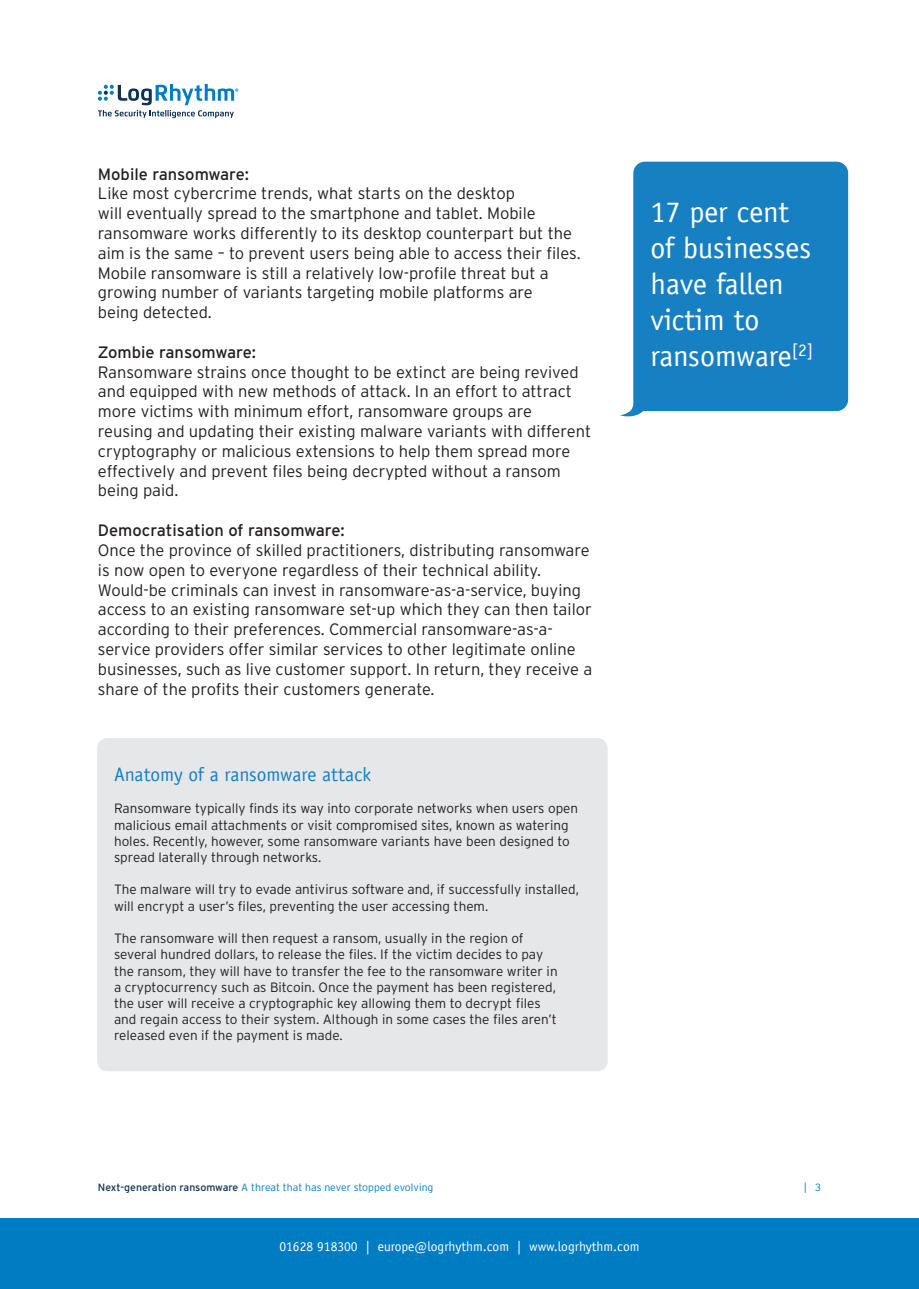
<style>
.page{position:relative;width:919px;height:1289px;background:#fff}
.page>*{position:absolute;margin:0;border:0;box-sizing:border-box;transform-origin:0 0}
.t1{font:30px/36px "Officina Sans LT";color:#fff}
.t2{font:19.5px "Officina Sans LT";color:#1680c3}
.t3{font:300 16.5px/19.8px "Interstate";color:#231f20}
.t4{font:16.5px "Interstate";color:#231f20}
.t5{font:300 13.5px/16.2px "Interstate";color:#231f20}
.t6{font:13.5px "Officina Sans LT";color:#fff}
.t7{font:300 10.5px "Interstate";color:#007cc2}
.s1{font-weight:400;color:#0f3054}
</style>
<div class="page">
<div style="left:0;top:1217px;width:918px;height:71px;background:#007cc2"></div>
<svg style="left:98px;top:84px;width:140px;height:34px"></svg>
<svg style="left:620px;top:403px;width:32px;height:14px"></svg>
<div style="left:633px;top:162px;width:215px;height:249px;background:#1680c3;border-radius:12px"></div>
<div style="left:97px;top:738px;width:510px;height:333px;background:#e6e7e9;border-radius:11px"></div>
<p class="t4" style="left:98px;top:164px;width:153px">Mobile ransomware:</p>
<p class="t3" style="left:98px;top:183px;width:484px">Like most cybercrime trends, what starts on the desktop<br>will eventually spread to the smartphone and tablet. Mobile ransomware works differently to its desktop counterpart but the aim is the same – to prevent users being able to access their files.<br>Mobile ransomware is still a relatively low-profile threat but a growing number of variants targeting mobile platforms are<br>being detected.</p>
<p class="t4" style="left:98px;top:343px;width:160px">Zombie ransomware:</p>
<p class="t3" style="left:98px;top:362px;width:495px">Ransomware strains once thought to be extinct are being revived and equipped with new methods of attack. In an effort to attract more victims with minimum effort, ransomware groups are<br>reusing and updating their existing malware variants with different cryptography or malicious extensions to help them spread more effectively and prevent files being decrypted without a ransom being paid.</p>
<p class="t4" style="left:98px;top:521px;width:248px">Democratisation of ransomware:</p>
<p class="t3" style="left:98px;top:540px;width:496px">Once the province of skilled practitioners, distributing ransomware is now open to everyone regardless of their technical ability.<br>Would-be criminals can invest in ransomware-as-a-service, buying access to an existing ransomware set-up which they can then tailor according to their preferences. Commercial ransomware-as-a&shy;service providers offer similar services to other legitimate online businesses, such as live customer support. In return, they receive a share of the profits their customers generate.</p>
<p class="t2" style="left:114px;top:763px;width:258px">Anatomy of a ransomware attack</p>
<p class="t5" style="left:114px;top:800px;width:465px">Ransomware typically finds its way into corporate networks when users open malicious email attachments or visit compromised sites, known as watering holes. Recently, however, some ransomware variants have been designed to spread laterally through networks.</p>
<p class="t5" style="left:114px;top:881px;width:466px">The malware will try to evade antivirus software and, if successfully installed, will encrypt a user’s files, preventing the user accessing them.</p>
<p class="t5" style="left:114px;top:930px;width:445px">The ransomware will then request a ransom, usually in the region of several hundred dollars, to release the files. If the victim decides to pay the ransom, they will have to transfer the fee to the ransomware writer in a cryptocurrency such as Bitcoin. Once the payment has been registered, the user will receive a cryptographic key allowing them to decrypt files and regain access to their system. Although in some cases the files aren’t released even if the payment is made.</p>
<p class="t1" style="left:650px;top:193px;width:164px">17 per cent of businesses have fallen victim to ransomware<sup>[2]</sup></p>
<p class="t7" style="left:98px;top:1180px;width:337px"><span class="s1">Next-generation ransomware</span> A threat that has never stopped evolving</p>
<p class="t7" style="left:803px;top:1180px;width:19px">| 3</p>
<p class="t6" style="left:279px;top:1238px;width:361px">01628 918300 | europe@logrhythm.com | www.logrhythm.com</p>
</div>
